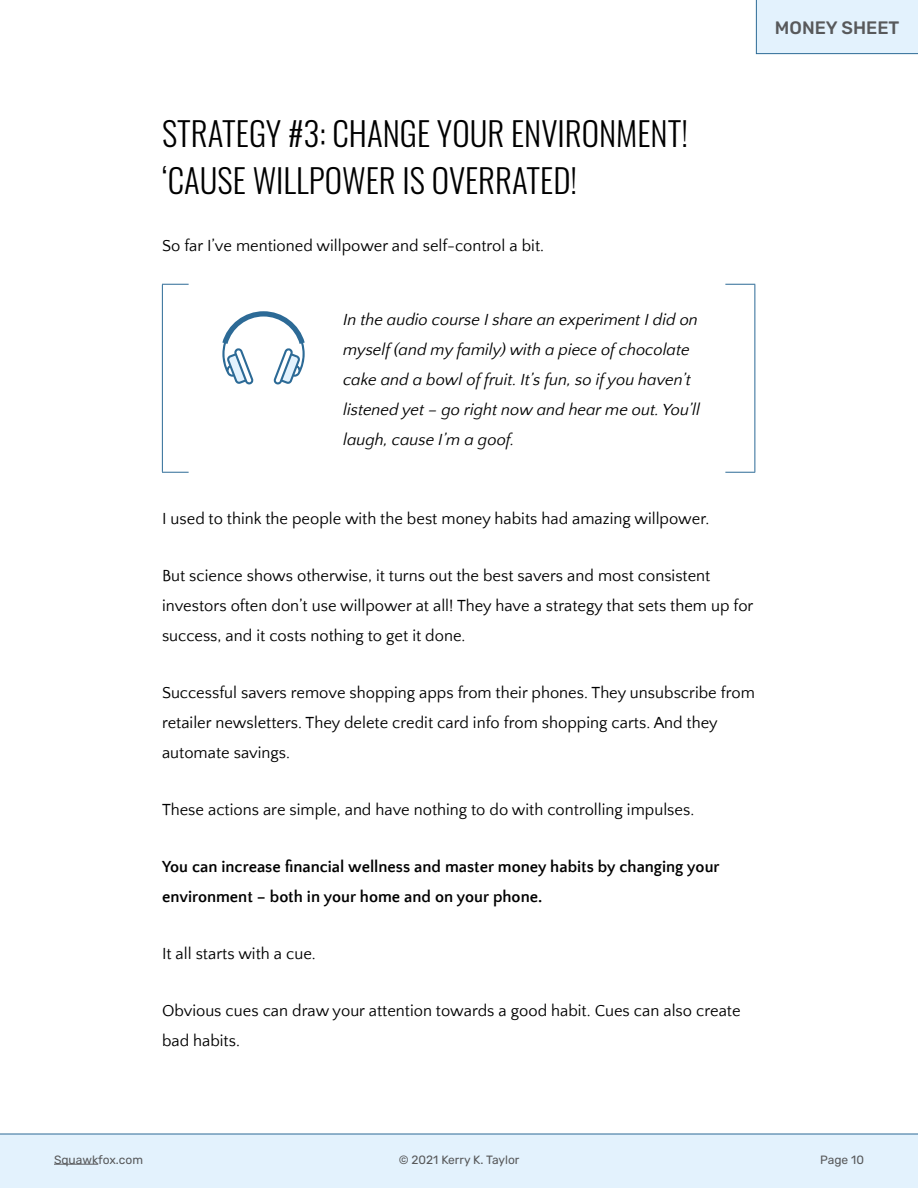
<style>
.page{position:relative;width:918px;height:1188px;background:#fff}
.page>*{position:absolute;margin:0;border:0;box-sizing:border-box;transform-origin:0 0}
.t1{font:300 33px/46.5px "Oswald";color:#000}
.t2{font:500 18px "Rubik";color:#58595b}
.t3{font:16.5px/30px "Quattrocento Sans";color:#000}
.t4{font:italic 16.5px/30px "Quattrocento Sans";color:#000}
.t5{font:700 16.5px/30px "Quattrocento Sans";color:#000}
.t6{font:12px "Rubik";color:#58595b}
</style>
<div class="page">
<div style="left:0;top:1134px;width:918px;height:54px;background:#e3f2fd"></div>
<hr style="left:54px;top:1164px;width:44px;height:1px;background:#58595b">
<div style="left:756px;top:0;width:162px;height:54px;background:#e3f2fd"></div>
<svg style="left:162px;top:284px;width:27px;height:1px"></svg>
<hr style="left:162px;top:285px;width:1px;height:187px;background:#2c6a96">
<svg style="left:162px;top:472px;width:27px;height:1px"></svg>
<hr style="left:725px;top:284px;width:30px;height:1px;background:#2c6a96">
<hr style="left:754px;top:285px;width:1px;height:187px;background:#2c6a96">
<hr style="left:725px;top:472px;width:30px;height:1px;background:#2c6a96">
<svg style="left:222px;top:311px;width:83px;height:73px"></svg>
<p class="t2" style="left:775px;top:18px;width:126px">MONEY SHEET</p>
<h1 class="t1" style="left:162px;top:107px;width:528px">STRATEGY #3: CHANGE YOUR ENVIRONMENT! ‘CAUSE WILLPOWER IS OVERRATED!</h1>
<p class="t3" style="left:162px;top:231px;width:384px">So far I’ve mentioned willpower and self-control a bit.</p>
<p class="t4" style="left:343px;top:305px;width:358px">In the audio course I share an experiment I did on myself (and my family) with a piece of chocolate cake and a bowl of fruit. It’s fun, so if you haven’t listened yet – go right now and hear me out. You’ll laugh, cause I’m a goof.</p>
<p class="t3" style="left:162px;top:504px;width:549px">I used to think the people with the best money habits had amazing willpower.</p>
<p class="t3" style="left:162px;top:561px;width:593px">But science shows otherwise, it turns out the best savers and most consistent investors often don’t use willpower at all! They have a strategy that sets them up for success, and it costs nothing to get it done.</p>
<p class="t3" style="left:162px;top:678px;width:594px">Successful savers remove shopping apps from their phones. They unsubscribe from retailer newsletters. They delete credit card info from shopping carts. And they automate savings.</p>
<p class="t3" style="left:162px;top:795px;width:534px">These actions are simple, and have nothing to do with controlling impulses.</p>
<p class="t5" style="left:162px;top:852px;width:559px">You can increase financial wellness and master money habits by changing your environment – both in your home and on your phone.</p>
<p class="t3" style="left:162px;top:939px;width:155px">It all starts with a cue.</p>
<p class="t3" style="left:162px;top:996px;width:580px">Obvious cues can draw your attention towards a good habit. Cues can also create bad habits.</p>
<p class="t6" style="left:54px;top:1153px;width:91px">Squawkfox.com</p>
<p class="t6" style="left:399px;top:1153px;width:122px">© 2021 Kerry K. Taylor</p>
<p class="t6" style="left:820px;top:1153px;width:45px">Page 10</p>
</div>
